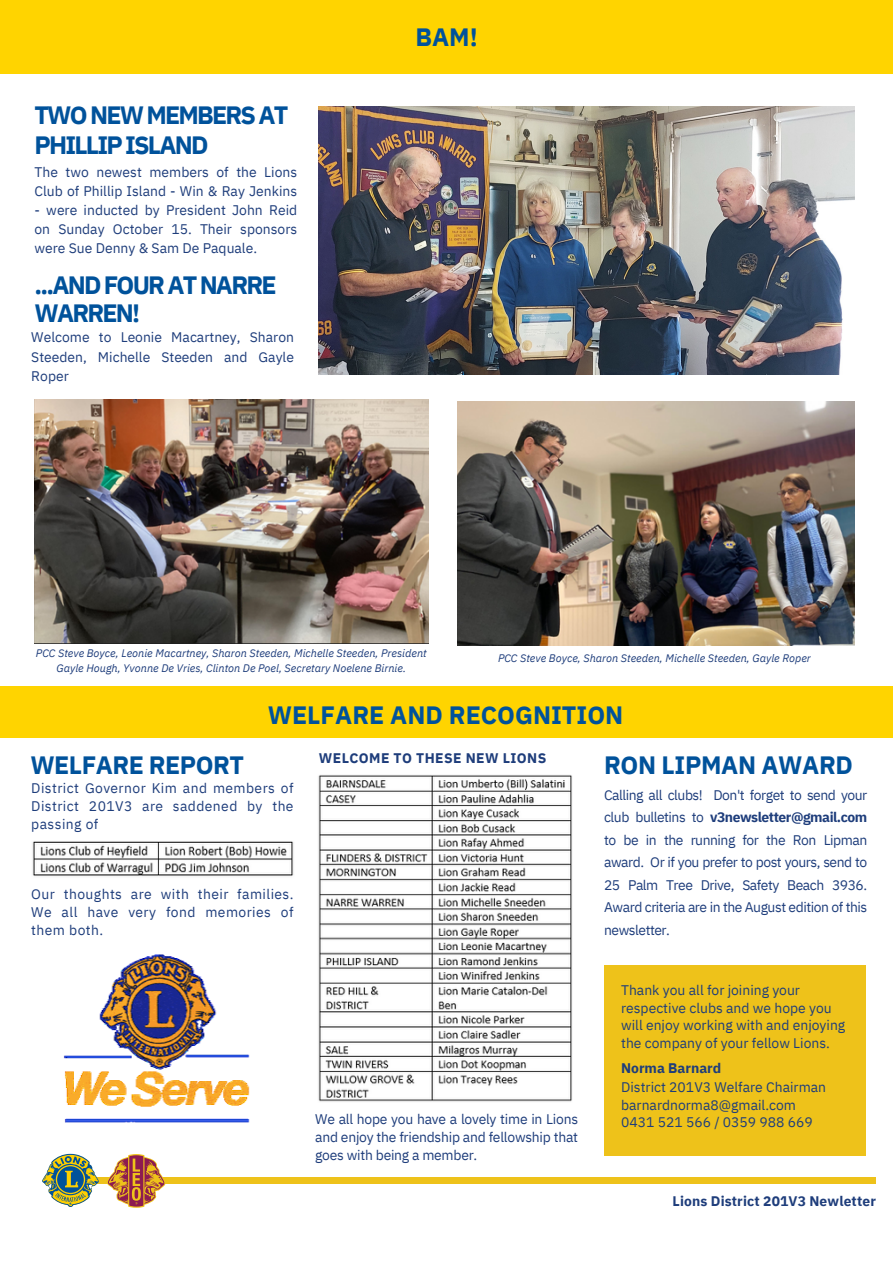
<style>
.page{position:relative;width:893px;height:1264px;background:#fff}
.page>*{position:absolute;margin:0;border:0;box-sizing:border-box;transform-origin:0 0}
.t1{font:700 25.05px/30.3px "IBM Plex Sans";letter-spacing:-.07em;color:#00529b}
.t2{font:700 25.05px "IBM Plex Sans";letter-spacing:-.02em;color:#00529b}
.t3{font:700 25.05px "IBM Plex Sans";color:#00529b}
.t4{font:13.95px/22.5px "IBM Plex Sans";color:#1e3d7b;text-align:justify}
.t5{font:700 13.95px "IBM Plex Sans";letter-spacing:.03em;color:#1e3d7b}
.t6{font:700 13.95px "IBM Plex Sans";color:#1e3d7b}
.t7{font:700 13.8px "IBM Plex Sans";letter-spacing:.01em;color:#1e3d7b}
.t8{font:italic 10.95px/14.5px "IBM Plex Sans";color:#1e3d7b;text-align:center}
.s1{font-weight:700}
</style>
<div class="page">
<div style="left:48px;top:1177px;width:828px;height:7px;background:#eec21a"></div>
<svg style="left:42px;top:1153px;width:57px;height:53px"></svg>
<svg style="left:107px;top:1154px;width:58px;height:53px"></svg>
<div style="left:0;top:0;width:892px;height:74px;background:#ffd400"></div>
<div style="left:604px;top:965px;width:262px;height:190px;background:#eec21a"></div>
<img style="left:319px;top:106px;width:535px;height:269px">
<img style="left:32px;top:841px;width:262px;height:35px">
<div style="left:0;top:686px;width:892px;height:52px;background:#ffd400"></div>
<img style="left:34px;top:399px;width:394px;height:244px">
<img style="left:457px;top:402px;width:397px;height:243px">
<img style="left:63px;top:954px;width:187px;height:169px">
<img style="left:318px;top:775px;width:254px;height:327px">
<p class="t1" style="left:34px;top:99px;width:255px">TWO NEW MEMBERS AT<br>PHILLIP ISLAND</p>
<p class="t4" style="left:34px;top:162px;width:264px;line-height:19px">The two newest members of the Lions<br>Club of Phillip Island - Win &amp; Ray Jenkins</p>
<p class="t4" style="left:34px;top:200px;width:264px;line-height:19px">- were inducted by President John Reid on Sunday October 15. Their sponsors were Sue Denny &amp; Sam De Paquale.</p>
<p class="t1" style="left:34px;top:270px;width:243px;line-height:28px">...AND FOUR AT NARRE<br>WARREN!</p>
<p class="t4" style="left:31px;top:328px;width:264px;line-height:19px">Welcome to Leonie Macartney, Sharon Steeden, Michelle Steeden and Gayle Roper</p>
<p class="t2" style="left:415px;top:20px;width:64px">BAM!</p>
<p class="t8" style="left:36px;top:646px;width:392px">PCC Steve Boyce, Leonie Macartney, Sharon Steeden, Michelle Steeden, President<br>Gayle Hough, Yvonne De Vries, Clinton De Poel, Secretary Noelene Birnie.</p>
<p class="t8" style="left:498px;top:651px;width:314px">PCC Steve Boyce, Sharon Steeden, Michelle Steeden, Gayle Roper</p>
<p class="t3" style="left:268px;top:698px;width:357px">WELFARE AND RECOGNITION</p>
<p class="t2" style="left:30px;top:748px;width:215px">WELFARE REPORT</p>
<p class="t4" style="left:31px;top:779px;width:264px;line-height:18px">District Governor Kim and members of District 201V3 are saddened by the passing of</p>
<p class="t4" style="left:31px;top:884px;width:264px;line-height:18px">Our thoughts are with their families.<br>We all have very fond memories of them both.</p>
<p class="t5" style="left:319px;top:749px;width:229px">WELCOME TO THESE NEW LIONS</p>
<p class="t4" style="left:315px;top:1109px;width:264px;line-height:18px">We all hope you have a lovely time in Lions and enjoy the friendship and fellowship that goes with being a member.</p>
<p class="t2" style="left:604px;top:748px;width:250px">RON LIPMAN AWARD</p>
<p class="t4" style="left:604px;top:783px;width:265px">Calling all clubs! Don't forget to send your club bulletins to <span class="s1">v3newsletter@gmail.com </span>to be in the running for the Ron Lipman award. Or if you prefer to post yours, send to 25 Palm Tree Drive, Safety Beach 3936.<br>Award criteria are in the August edition of this newsletter.</p>
<p class="t4" style="left:621px;top:978px;width:180px">Thank you all for joining your</p>
<p class="t4" style="left:621px;top:998px;width:226px;line-height:17.7px;text-align:left">respective clubs and we hope you will enjoy working with and enjoying the company of your fellow Lions.</p>
<p class="t6" style="left:621px;top:1058px;width:102px">Norma Barnard</p>
<p class="t4" style="left:621px;top:1075px;width:206px">District 201V3 Welfare Chairman</p>
<p class="t4" style="left:621px;top:1093px;width:176px">barnardnorma8@gmail.com</p>
<p class="t4" style="left:621px;top:1110px;width:193px">0431 521 566 / 0359 988 669</p>
<p class="t7" style="left:672px;top:1192px;width:205px">Lions District 201V3 Newletter</p>
</div>
